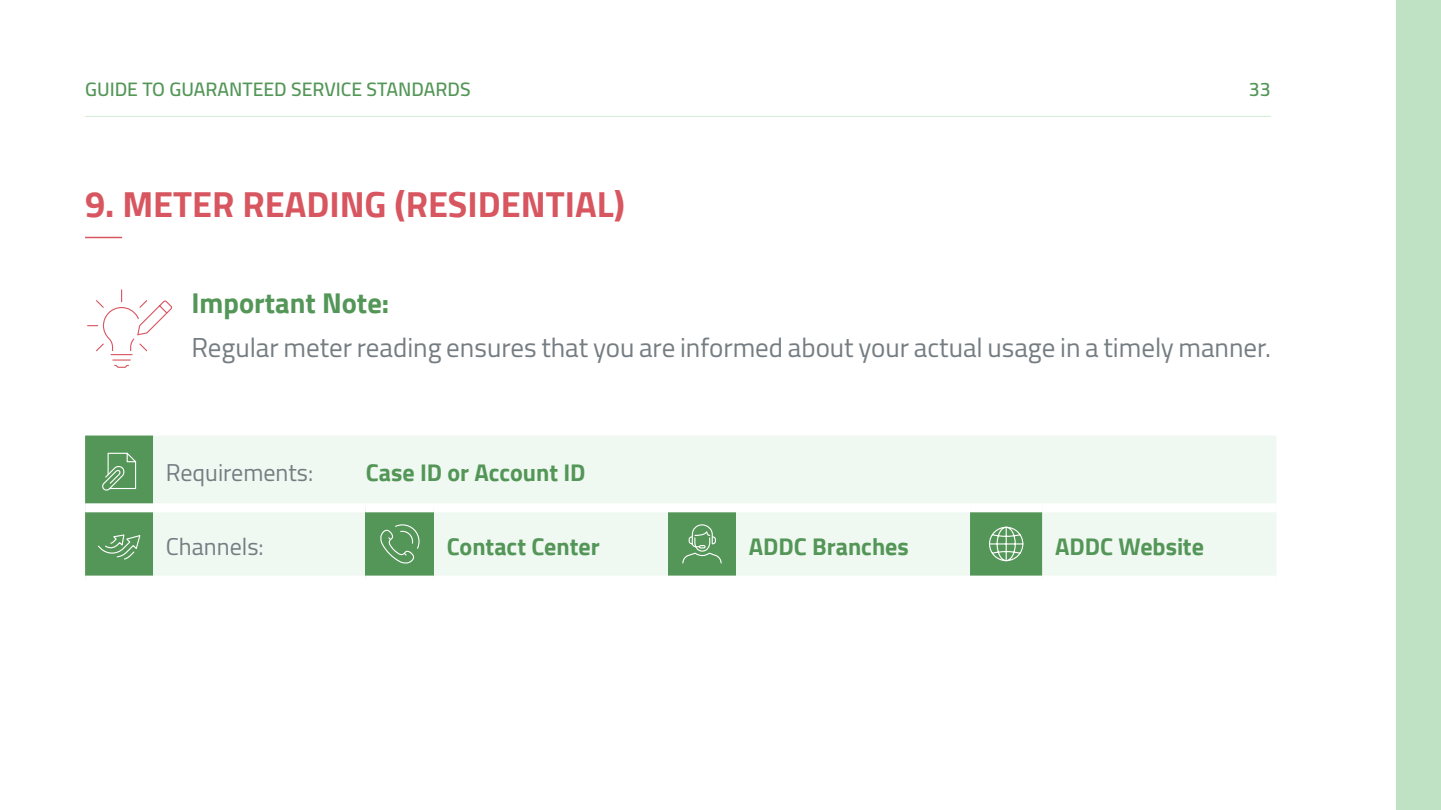
<style>
.page{position:relative;width:1441px;height:810px;background:#fff}
.page>*{position:absolute;margin:0;border:0;box-sizing:border-box;transform-origin:0 0}
.t1{font:700 36px "Cairo";color:#d85660}
.t2{font:700 28.5px "Cairo";color:#539657}
.t3{font:27px "Cairo";color:#757d82}
.t4{font:700 24px "Cairo";color:#539657}
.t5{font:24px "Cairo";color:#757d82}
.t6{font:600 19.5px "Cairo";color:#539657}
</style>
<div class="page">
<div style="left:1396px;top:0;width:44px;height:810px;background:#bfe1c4"></div>
<hr style="left:85px;top:116px;width:1185px;height:1px;background:#d7ebd9">
<hr style="left:85px;top:237px;width:37px;height:1px;background:#d85660">
<div style="left:85px;top:436px;width:68px;height:140px;background:#539657"></div>
<div style="left:153px;top:436px;width:1123px;height:140px;background:#f0f8f2"></div>
<div style="left:366px;top:508px;width:68px;height:72px;background:#539657"></div>
<div style="left:85px;top:503px;width:68px;height:9px;background:#fff"></div>
<div style="left:153px;top:503px;width:213px;height:9px;background:#fff"></div>
<div style="left:366px;top:503px;width:68px;height:9px;background:#fff"></div>
<div style="left:434px;top:503px;width:234px;height:9px;background:#fff"></div>
<div style="left:668px;top:503px;width:68px;height:9px;background:#fff"></div>
<div style="left:736px;top:503px;width:233px;height:9px;background:#fff"></div>
<div style="left:969px;top:503px;width:73px;height:9px;background:#fff"></div>
<div style="left:1042px;top:503px;width:234px;height:9px;background:#fff"></div>
<div style="left:366px;top:576px;width:68px;height:9px;background:#fff"></div>
<svg style="left:101px;top:452px;width:36px;height:40px"></svg>
<svg style="left:97px;top:534px;width:44px;height:26px"></svg>
<svg style="left:380px;top:524px;width:40px;height:40px"></svg>
<svg style="left:681px;top:524px;width:41px;height:40px;background:#69a36d"></svg>
<svg style="left:988px;top:526px;width:35px;height:36px"></svg>
<svg style="left:87px;top:289px;width:85px;height:79px"></svg>
<p class="t6" style="left:85px;top:72px;width:387px">GUIDE TO GUARANTEED SERVICE STANDARDS</p>
<p class="t6" style="left:1248px;top:72px;width:23px">33</p>
<h1 class="t1" style="left:85px;top:184px;width:541px">9. METER READING (RESIDENTIAL)</h1>
<p class="t2" style="left:191px;top:286px;width:199px">Important Note:</p>
<p class="t3" style="left:191px;top:325px;width:1080px">Regular meter reading ensures that you are informed about your actual usage in a timely manner.</p>
<p class="t5" style="left:166px;top:452px;width:149px">Requirements:</p>
<p class="t4" style="left:366px;top:459px;width:221px">Case ID or Account ID</p>
<p class="t5" style="left:166px;top:527px;width:99px">Channels:</p>
<p class="t4" style="left:446px;top:533px;width:154px">Contact Center</p>
<p class="t4" style="left:748px;top:533px;width:162px">ADDC Branches</p>
<p class="t4" style="left:1054px;top:533px;width:150px">ADDC Website</p>
</div>
